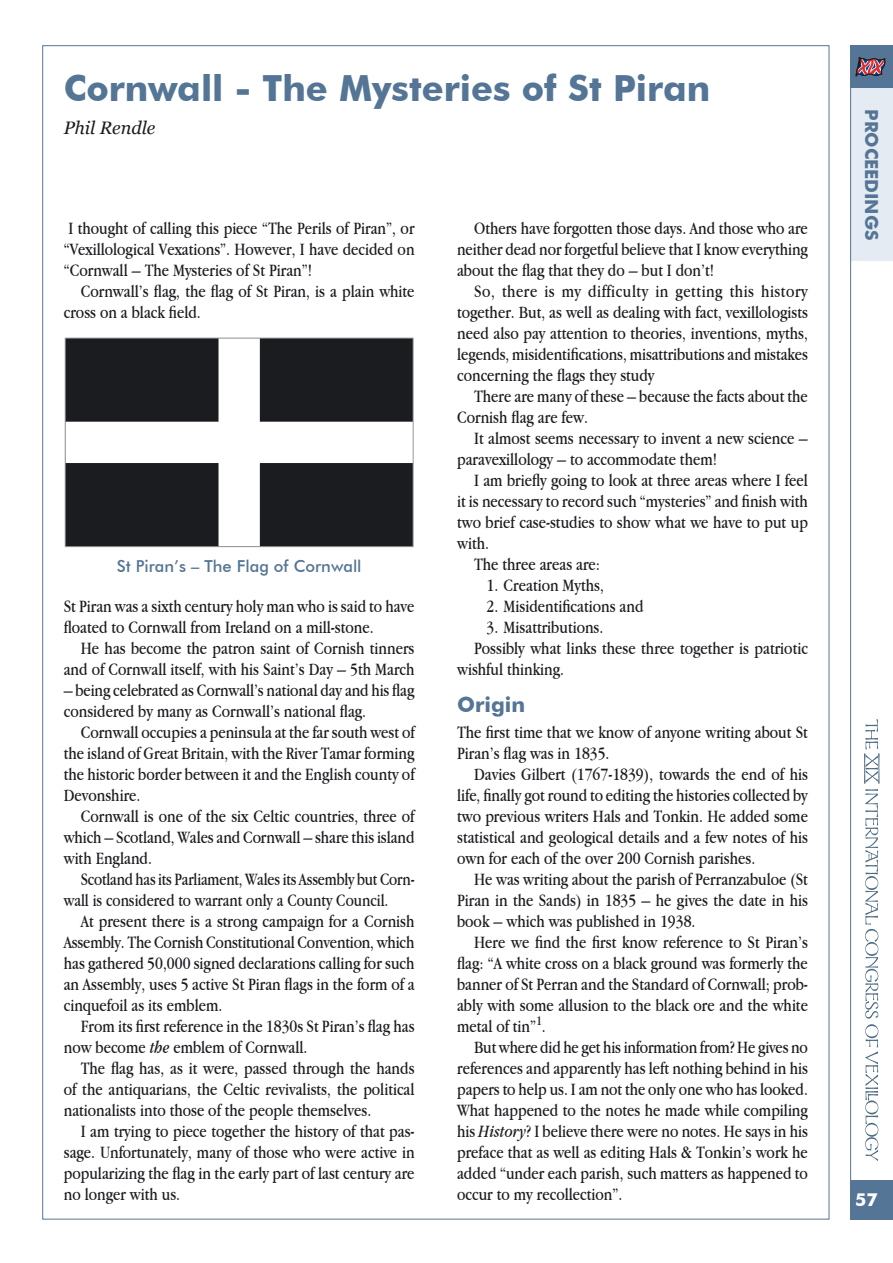
<style>
.page{position:relative;width:893px;height:1263px;background:#fff}
.page>*{position:absolute;margin:0;border:0;box-sizing:border-box;transform-origin:0 0}
.Paper_Title{font:700 36px "Futura BT";color:#547595}
.Subheading{font:700 21px "Futura BT";color:#547595}
.Paragraph{font:18px/21px "Apple Garamond";color:#1b1c20;text-align:justify}
.First_Paragraph{font:18px/21px "Apple Garamond";color:#1b1c20}
.t1{font:700 18px "Futura BT";color:#547595}
.Paper_Author{font:italic 18px "Georgia";color:#1b1c20}
.t2{font:700 18px "Futura BT";color:#fff}
.Flag_Caption{font:500 16.5px "Futura BT";color:#547595}
.s1{font-style:italic}
</style>
<div class="page">
<svg style="left:864px;top:719px;width:16px;height:442px"></svg>
<div style="left:850px;top:1180px;width:43px;height:39px;background:#547595"></div>
<div style="left:850px;top:87px;width:43px;height:174px;background:#e5ebf2"></div>
<div style="left:850px;top:45px;width:43px;height:43px;background:#547595"></div>
<svg style="left:856px;top:57px;width:29px;height:19px"></svg>
<hr style="left:850px;top:46px;width:1px;height:1173px;background:#547595">
<svg style="left:67px;top:340px;width:344px;height:205px;fill:#1b1c20"></svg>
<div style="left:65px;top:338px;width:348px;height:209px;border:1px solid #98989c"></div>
<p class="Paper_Title" style="left:64px;top:66px;width:648px">Cornwall - The Mysteries of St Piran</p>
<p class="Paper_Author" style="left:64px;top:117px;width:93px">Phil Rendle</p>
<p class="First_Paragraph" style="left:64px;top:217px;width:352px;text-align:justify">I thought of calling this piece “The Perils of Piran”, or “Vexillological Vexations”. However, I have decided on “Cornwall – The Mysteries of St Piran”!</p>
<p class="Paragraph" style="left:64px;top:280px;width:352px;text-indent:17px">Cornwall’s flag, the flag of St Piran, is a plain white cross on a black field.</p>
<p class="Flag_Caption" style="left:117px;top:556px;width:246px">St Piran’s – The Flag of Cornwall</p>
<p class="First_Paragraph" style="left:64px;top:595px;width:352px">St Piran was a sixth century holy man who is said to have floated to Cornwall from Ireland on a mill-stone.</p>
<p class="Paragraph" style="left:64px;top:637px;width:352px;text-align:right">He has become the patron saint of Cornish tinners and of Cornwall itself, with his Saint’s Day – 5th March</p>
<p class="Paragraph" style="left:64px;top:679px;width:352px">– being celebrated as Cornwall’s national day and his flag considered by many as Cornwall’s national flag.</p>
<p class="Paragraph" style="left:64px;top:721px;width:352px;text-indent:17px">Cornwall occupies a peninsula at the far south west of the island of Great Britain, with the River Tamar forming the historic border between it and the English county of Devonshire.</p>
<p class="Paragraph" style="left:64px;top:805px;width:352px;text-indent:17px">Cornwall is one of the six Celtic countries, three of which – Scotland, Wales and Cornwall – share this island with England.</p>
<p class="Paragraph" style="left:64px;top:868px;width:352px;text-indent:17px">Scotland has its Parliament, Wales its Assembly but Corn&shy;wall is considered to warrant only a County Council.</p>
<p class="Paragraph" style="left:64px;top:910px;width:352px;text-indent:17px">At present there is a strong campaign for a Cornish Assembly. The Cornish Constitutional Convention, which has gathered 50,000 signed declarations calling for such an Assembly, uses 5 active St Piran flags in the form of a cinquefoil as its emblem.</p>
<p class="Paragraph" style="left:64px;top:1015px;width:352px;text-indent:17px">From its first reference in the 1830s St Piran’s flag has now become <span class="s1">the</span> emblem of Cornwall.</p>
<p class="Paragraph" style="left:64px;top:1057px;width:352px;text-indent:17px">The flag has, as it were, passed through the hands of the antiquarians, the Celtic revivalists, the political nationalists into those of the people themselves.</p>
<p class="Paragraph" style="left:64px;top:1120px;width:352px;text-indent:17px">I am trying to piece together the history of that pas&shy;sage. Unfortunately, many of those who were active in popularizing the flag in the early part of last century are no longer with us.</p>
<p class="Paragraph" style="left:457px;top:217px;width:352px;text-indent:17px">Others have forgotten those days. And those who are neither dead nor forgetful believe that I know everything about the flag that they do – but I don’t!</p>
<p class="Paragraph" style="left:457px;top:280px;width:352px;text-indent:17px">So, there is my difficulty in getting this history together. But, as well as dealing with fact, vexillologists need also pay attention to theories, inventions, myths, legends, misidentifications, misattributions and mistakes concerning the flags they study</p>
<p class="Paragraph" style="left:457px;top:385px;width:352px;text-indent:17px">There are many of these – because the facts about the<br>Cornish flag are few.</p>
<p class="Paragraph" style="left:457px;top:427px;width:352px;text-indent:17px">It almost seems necessary to invent a new science – paravexillology – to accommodate them!</p>
<p class="Paragraph" style="left:457px;top:469px;width:352px;text-indent:17px">I am briefly going to look at three areas where I feel it is necessary to record such “mysteries” and finish with two brief case-studies to show what we have to put up with.</p>
<p class="Paragraph" style="left:474px;top:553px;width:128px">The three areas are:</p>
<p class="Paragraph" style="left:487px;top:574px;width:119px">1. Creation Myths,</p>
<p class="Paragraph" style="left:487px;top:595px;width:158px">2. Misidentifications and</p>
<p class="Paragraph" style="left:487px;top:616px;width:118px">3. Misattributions.</p>
<p class="Paragraph" style="left:457px;top:637px;width:352px;text-indent:17px">Possibly what links these three together is patriotic wishful thinking.</p>
<p class="Subheading" style="left:457px;top:692px;width:70px">Origin</p>
<p class="First_Paragraph" style="left:457px;top:721px;width:352px">The first time that we know of anyone writing about St<br>Piran’s flag was in 1835.</p>
<p class="Paragraph" style="left:457px;top:763px;width:352px;text-indent:17px">Davies Gilbert (1767-1839), towards the end of his life, finally got round to editing the histories collected by two previous writers Hals and Tonkin. He added some statistical and geological details and a few notes of his own for each of the over 200 Cornish parishes.</p>
<p class="Paragraph" style="left:457px;top:868px;width:352px;text-indent:17px">He was writing about the parish of Perranzabuloe (St Piran in the Sands) in 1835 – he gives the date in his book – which was published in 1938.</p>
<p class="Paragraph" style="left:457px;top:931px;width:352px;text-indent:17px">Here we find the first know reference to St Piran’s flag: “A white cross on a black ground was formerly the banner of St Perran and the Standard of Cornwall; prob&shy;ably with some allusion to the black ore and the white metal of tin”<sup>1</sup>.</p>
<p class="Paragraph" style="left:457px;top:1036px;width:352px;text-indent:17px">But where did he get his information from? He gives no references and apparently has left nothing behind in his papers to help us. I am not the only one who has looked.<br>What happened to the notes he made while compiling his <span class="s1">History</span>? I believe there were no notes. He says in his preface that as well as editing Hals &amp; Tonkin’s work he added “under each parish, such matters as happened to occur to my recollection”.</p>
<p class="t1" style="left:882px;top:109px;width:133px;rotate:90deg">PROCEEDINGS</p>
<p class="t2" style="left:855px;top:1189px;width:24px">57</p>
</div>
